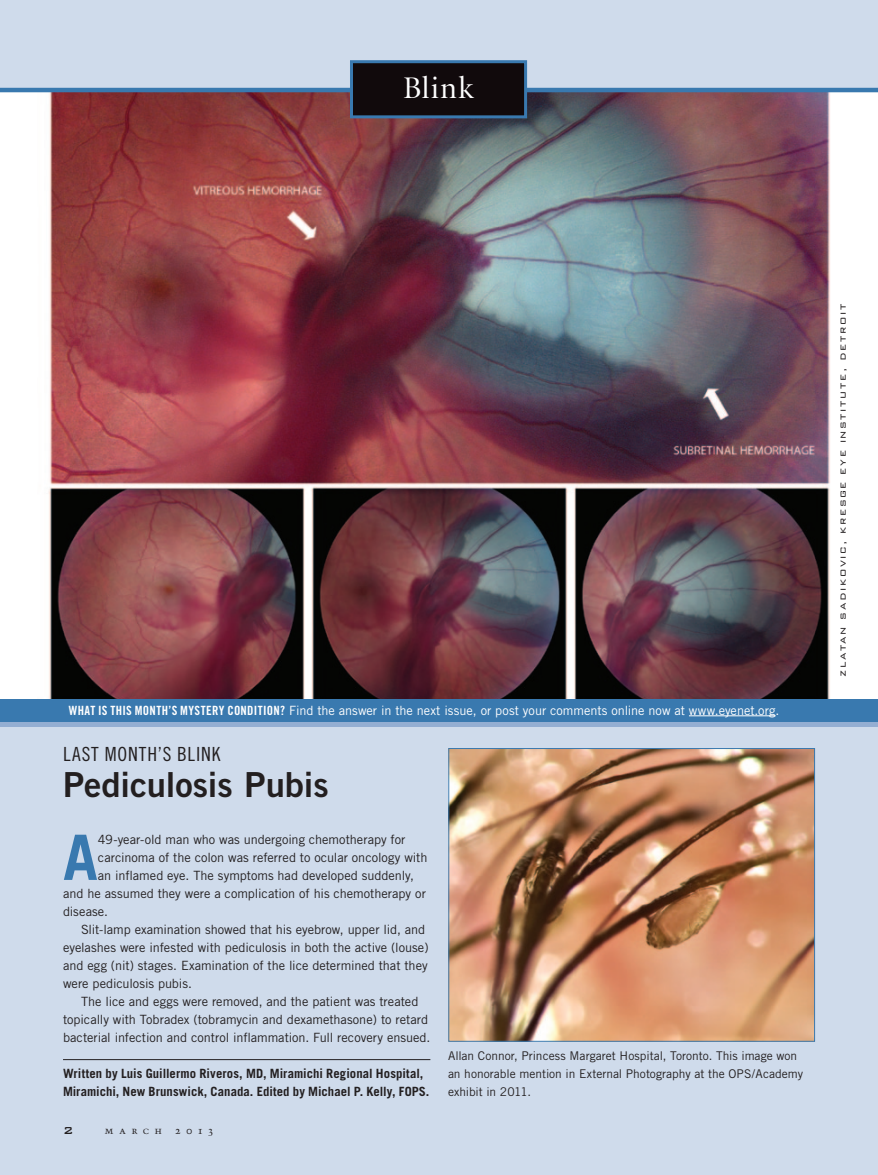
<style>
.page{position:relative;width:878px;height:1175px;background:#fff}
.page>*{position:absolute;margin:0;border:0;box-sizing:border-box;transform-origin:0 0}
.BLINK_Text{font:700 62.55px "Trade Gothic";color:#3979af}
.BLINK_Headline{font:34.5px "Trade Gothic Bold Two";color:#231f20}
.t1{font:31.5px "Minion Display";letter-spacing:.04em;color:#fff}
.t2{font:19.5px "Trade Gothic Cond Eighteen";letter-spacing:.045em;color:#231f20}
.t3{font:500 13.5px "Bank Gothic BT";color:#231f20}
.BLINK_Text-2{font:12.75px/18px "Trade Gothic";color:#231f20}
.BLINK_writer_credit{font:700 12.75px/18px "Trade Gothic";color:#231f20}
.CAPTION_White{font:12.75px "Trade Gothic";color:#fff}
.BLINK_writer_credit-2{font:12px/18px "Trade Gothic";color:#231f20}
.BLINK_photo_credit{font:300 12px "Bank Gothic BT";letter-spacing:.14em;color:#231f20}
.t4{font:10.5px "Trump Mediaeval SC";letter-spacing:.52em;color:#231f20}
.s1{font-family:"Trade Gothic Bold Cond Twenty"}
</style>
<div class="page">
<img style="left:37px;top:92px;width:804px;height:607px">
<div style="left:0;top:715px;width:878px;height:459px;background:#cfdbeb"></div>
<div style="left:0;top:0;width:878px;height:90px;background:#cfdbeb"></div>
<hr style="left:0;top:88px;width:878px;height:4px;background:#3979af">
<div style="left:351px;top:62px;width:174px;height:55px;background:#110a0c"></div>
<div style="left:350px;top:60px;width:177px;height:58px;border:3px solid #3979af"></div>
<div style="left:0;top:699px;width:878px;height:25px;background:#3979af"></div>
<hr style="left:0;top:722px;width:878px;height:4px;background:#94aed2">
<hr style="left:689px;top:715px;width:86px;height:1px;background:#fff">
<img style="left:450px;top:750px;width:362px;height:289px">
<div style="left:448px;top:748px;width:366px;height:293px;border:1px solid #3979af"></div>
<hr style="left:63px;top:1059px;width:367px;height:1px;background:#231f20">
<p class="t1" style="left:403px;top:72px;width:72px">Blink</p>
<p class="CAPTION_White" style="left:69px;top:702px;width:712px"><span class="s1">WHAT IS THIS MONTH’S MYSTERY CONDITION?</span> Find the answer in the next issue, or post your comments online now at www.eyenet.org.</p>
<p class="t2" style="left:63px;top:742px;width:159px">LAST MONTH’S BLINK</p>
<p class="BLINK_Headline" style="left:63px;top:763px;width:267px">Pediculosis Pubis</p>
<p class="BLINK_Text" style="left:63px;top:819px;width:36px">A</p>
<p class="BLINK_Text-2" style="left:98px;top:830px;width:309px">49-year-old man who was undergoing chemotherapy for</p>
<p class="BLINK_Text-2" style="left:98px;top:848px;width:331px">carcinoma of the colon was referred to ocular oncology with</p>
<p class="BLINK_Text-2" style="left:98px;top:866px;width:318px">an inflamed eye. The symptoms had developed suddenly,</p>
<p class="BLINK_Text-2" style="left:63px;top:884px;width:364px">and he assumed they were a complication of his chemotherapy or</p>
<p class="BLINK_Text-2" style="left:63px;top:902px;width:47px">disease.</p>
<p class="BLINK_Text-2" style="left:63px;top:920px;width:367px;text-indent:18px">Slit-lamp examination showed that his eyebrow, upper lid, and eyelashes were infested with pediculosis in both the active (louse) and egg (nit) stages. Examination of the lice determined that they were pediculosis pubis.</p>
<p class="BLINK_Text-2" style="left:63px;top:992px;width:369px;text-align:center">The lice and eggs were removed, and the patient was treated topically with Tobradex (tobramycin and dexamethasone) to retard bacterial infection and control inflammation. Full recovery ensued.</p>
<p class="BLINK_writer_credit" style="left:63px;top:1064px;width:368px">Written by Luis Guillermo Riveros, MD, Miramichi Regional Hospital,<br>Miramichi, New Brunswick, Canada. Edited by Michael P. Kelly, FOPS.</p>
<p class="t3" style="left:63px;top:1123px;width:12px">2</p>
<p class="t4" style="left:105px;top:1124px;width:59px">march</p>
<p class="t4" style="left:175px;top:1124px;width:40px">2013</p>
<p class="BLINK_writer_credit-2" style="left:448px;top:1046px;width:356px">Allan Connor, Princess Margaret Hospital, Toronto. This image won an honorable mention in External Photography at the OPS/Academy exhibit in 2011.</p>
<p class="BLINK_photo_credit" style="left:836px;top:677px;width:375px;rotate:-90deg">zlatan sadikovic, kresge eye institute, detroit</p>
</div>
